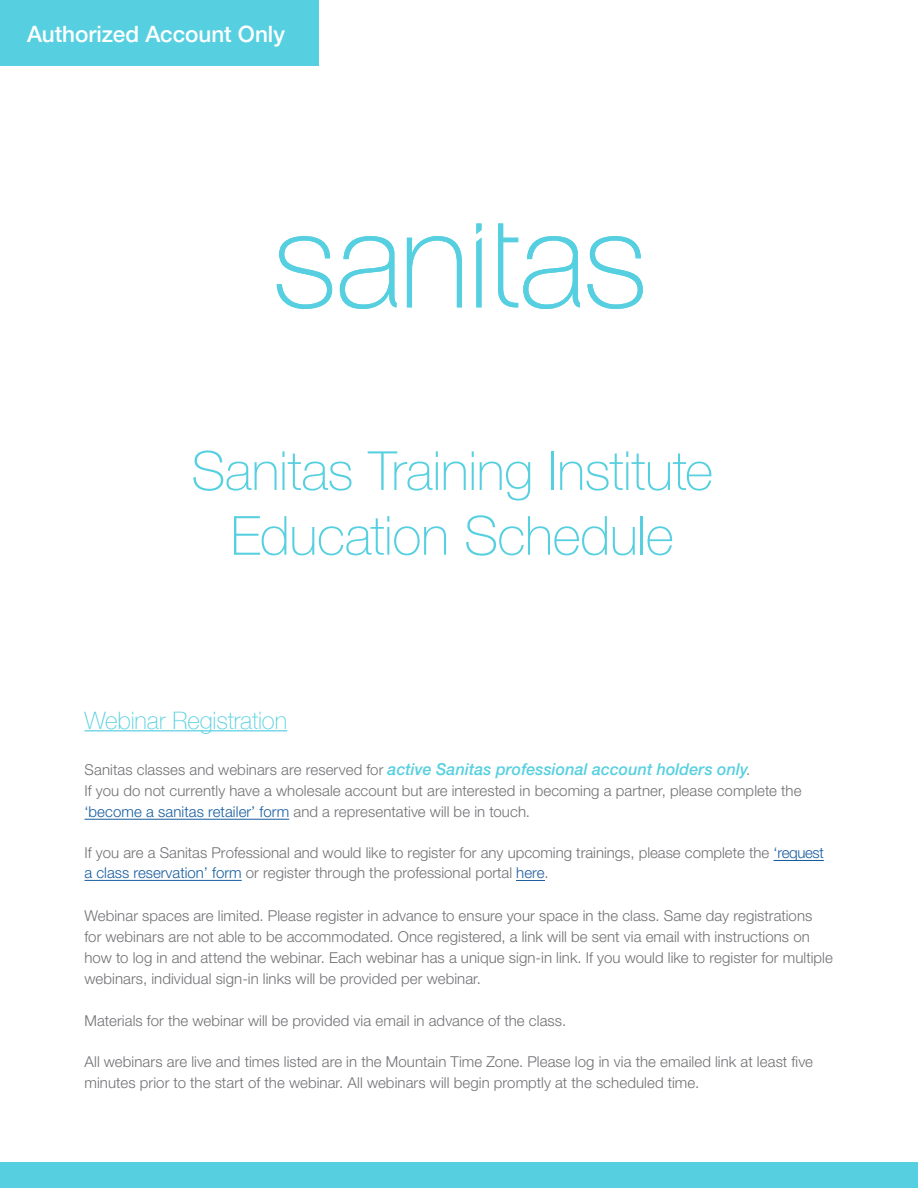
<style>
.page{position:relative;width:918px;height:1188px;background:#fff}
.page>*{position:absolute;margin:0;border:0;box-sizing:border-box;transform-origin:0 0}
.t1{font:100 54px "Helvetica Neue";letter-spacing:-.01em;color:#56d0e0}
.t2{font:100 24px "Helvetica Neue";letter-spacing:-.005em;color:#56d0e0}
.t3{font:500 22.5px "Helvetica Neue";color:#fff}
.t4{font:italic 500 16.5px "Helvetica Neue LT Std";letter-spacing:.005em;color:#56d0e0}
.t5{font:300 15px/21px "Helvetica Neue LT Std";letter-spacing:.005em;color:#717074}
.s1{font-weight:300;font-style:normal;font-size:15px;color:#717074}
.s2{color:#175d9e}
.s3{color:#215e9f}
</style>
<div class="page">
<div style="left:0;top:0;width:319px;height:66px;background:#56d0e0"></div>
<div style="left:0;top:1162px;width:918px;height:26px;background:#56d0e0"></div>
<svg style="left:277px;top:236px;width:55px;height:73px"></svg>
<svg style="left:340px;top:236px;width:57px;height:73px"></svg>
<svg style="left:407px;top:236px;width:55px;height:71px"></svg>
<svg style="left:587px;top:236px;width:56px;height:73px"></svg>
<svg style="left:476px;top:224px;width:5px;height:83px"></svg>
<svg style="left:498px;top:224px;width:82px;height:85px"></svg>
<hr style="left:85px;top:730px;width:202px;height:1px;background:#56d0e0">
<hr style="left:85px;top:819px;width:204px;height:1px;background:#175d9e">
<hr style="left:774px;top:860px;width:50px;height:1px;background:#175d9e">
<hr style="left:85px;top:880px;width:157px;height:1px;background:#175d9e">
<svg style="left:516px;top:880px;width:29px;height:1px"></svg>
<p class="t3" style="left:27px;top:16px;width:260px">Authorized Account Only</p>
<p class="t1" style="left:191px;top:430px;width:523px">Sanitas Training Institute</p>
<p class="t1" style="left:231px;top:495px;width:445px">Education Schedule</p>
<p class="t2" style="left:85px;top:702px;width:204px">Webinar Registration</p>
<p class="t4" style="left:85px;top:759px;width:667px"><span class="s1">Sanitas classes and webinars are reserved for</span> active Sanitas professional account holders only<span class="s1">.</span></p>
<p class="t5" style="left:85px;top:780px;width:718px">If you do not currently have a wholesale account but are interested in becoming a partner, please complete the <span class="s2">‘become a sanitas retailer’ form</span> and a representative will be in touch.</p>
<p class="t5" style="left:85px;top:842px;width:741px;line-height:20px">If you are a Sanitas Professional and would like to register for any upcoming trainings, please complete the <span class="s2">‘request a class reservation’ form</span> or register through the professional portal <span class="s3">here</span>.</p>
<p class="t5" style="left:85px;top:905px;width:750px">Webinar spaces are limited. Please register in advance to ensure your space in the class. Same day registrations for webinars are not able to be accommodated. Once registered, a link will be sent via email with instructions on how to log in and attend the webinar. Each webinar has a unique sign-in link. If you would like to register for multiple webinars, individual sign-in links will be provided per webinar.</p>
<p class="t5" style="left:85px;top:1009px;width:483px">Materials for the webinar will be provided via email in advance of the class.</p>
<p class="t5" style="left:85px;top:1051px;width:730px">All webinars are live and times listed are in the Mountain Time Zone. Please log in via the emailed link at least five minutes prior to the start of the webinar. All webinars will begin promptly at the scheduled time.</p>
</div>
